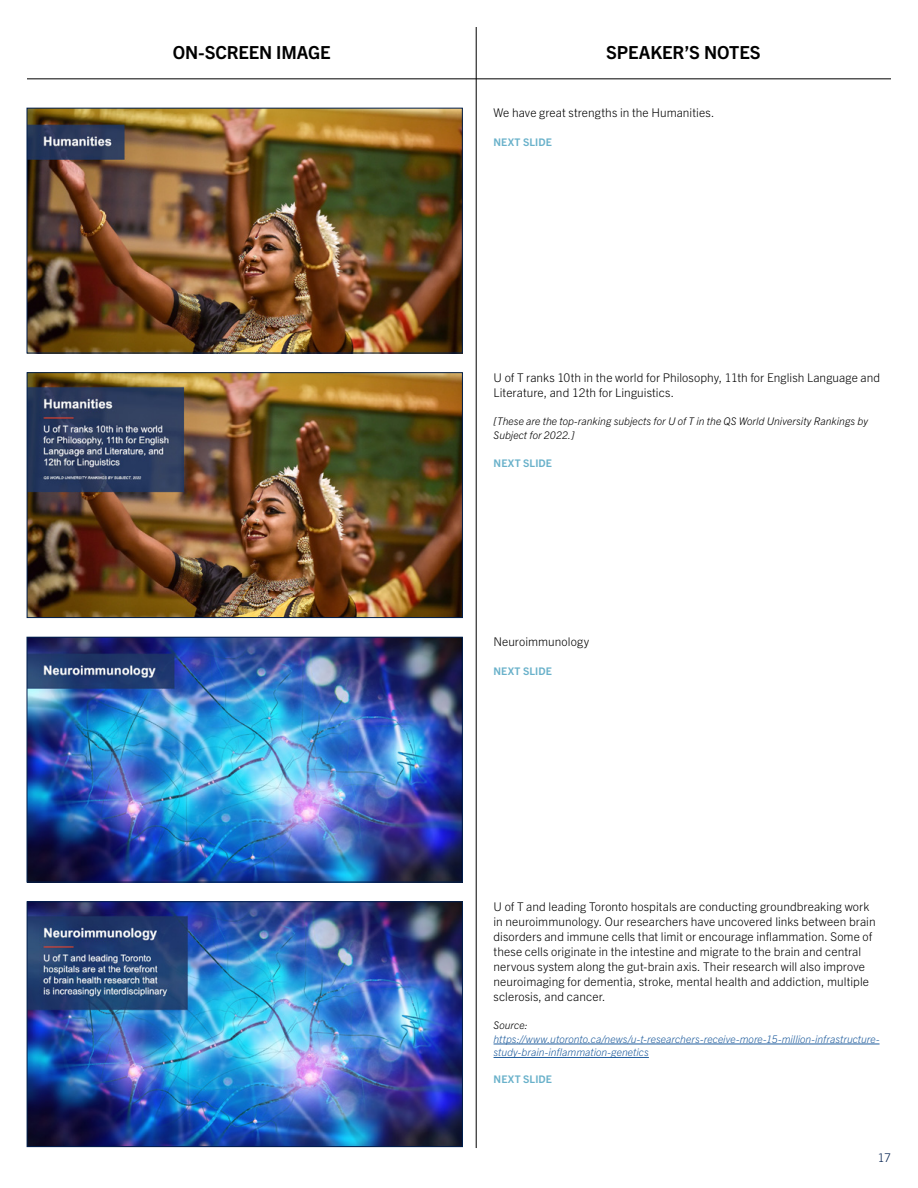
<style>
.page{position:relative;width:918px;height:1188px;background:#fff}
.page>*{position:absolute;margin:0;border:0;box-sizing:border-box;transform-origin:0 0}
.t1{font:700 18px "Trade Gothic Next LT Pro";letter-spacing:-.01em;color:#000}
.t2{font:300 12px/15px "Trade Gothic Next LT Pro";letter-spacing:.005em;color:#000}
.t3{font:300 12px "Trade Gothic Next LT Pro";color:#001f4e}
.t4{font:italic 300 10.5px/13.5px "Trade Gothic Next LT Pro";color:#215e9e}
.t5{font:italic 300 10.5px/13.5px "Trade Gothic Next LT Pro";letter-spacing:.005em;color:#000}
.t6{font:700 10.5px "Trade Gothic Next LT Pro";letter-spacing:.015em;color:#69b1ca}
</style>
<div class="page">
<hr style="left:27px;top:79px;width:864px;height:1px;background:#000">
<hr style="left:476px;top:27px;width:1px;height:1121px;background:#000">
<img style="left:29px;top:904px;width:432px;height:241px">
<div style="left:27px;top:902px;width:436px;height:245px;border:1px solid #001f4e"></div>
<hr style="left:494px;top:1044px;width:386px;height:1px;background:#215e9e">
<hr style="left:494px;top:1057px;width:155px;height:1px;background:#215e9e">
<img style="left:29px;top:639px;width:431px;height:241px">
<div style="left:27px;top:637px;width:435px;height:245px;border:1px solid #001f4e"></div>
<img style="left:29px;top:375px;width:432px;height:241px">
<div style="left:27px;top:373px;width:436px;height:245px;border:1px solid #001f4e"></div>
<img style="left:29px;top:110px;width:431px;height:241px">
<div style="left:27px;top:108px;width:435px;height:245px;border:1px solid #001f4e"></div>
<h1 class="t1" style="left:173px;top:40px;width:159px">ON-SCREEN IMAGE</h1>
<h1 class="t1" style="left:606px;top:40px;width:156px">SPEAKER’S NOTES</h1>
<p class="t2" style="left:493px;top:105px;width:222px">We have great strengths in the Humanities.</p>
<p class="t6" style="left:493px;top:135px;width:60px">NEXT SLIDE</p>
<p class="t2" style="left:494px;top:369px;width:388px">U of T ranks 10th in the world for Philosophy, 11th for English Language and<br>Literature, and 12th for Linguistics.</p>
<p class="t5" style="left:494px;top:414px;width:376px">[These are the top-ranking subjects for U of T in the QS World University Rankings by<br>Subject for 2022.]</p>
<p class="t6" style="left:494px;top:456px;width:60px">NEXT SLIDE</p>
<p class="t2" style="left:493px;top:634px;width:97px">Neuroimmunology</p>
<p class="t6" style="left:493px;top:664px;width:60px">NEXT SLIDE</p>
<p class="t2" style="left:494px;top:898px;width:384px">U of T and leading Toronto hospitals are conducting groundbreaking work in neuroimmunology. Our researchers have uncovered links between brain disorders and immune cells that limit or encourage inflammation. Some of these cells originate in the intestine and migrate to the brain and central nervous system along the gut-brain axis. Their research will also improve neuroimaging for dementia, stroke, mental health and addiction, multiple sclerosis, and cancer.</p>
<p class="t5" style="left:494px;top:1018px;width:36px">Source:</p>
<p class="t4" style="left:494px;top:1032px;width:387px">https://www.utoronto.ca/news/u-t-researchers-receive-more-15-million-infrastructure&shy;study-brain-inflammation-genetics</p>
<p class="t6" style="left:494px;top:1072px;width:60px">NEXT SLIDE</p>
<p class="t3" style="left:878px;top:1149px;width:14px">17</p>
</div>
